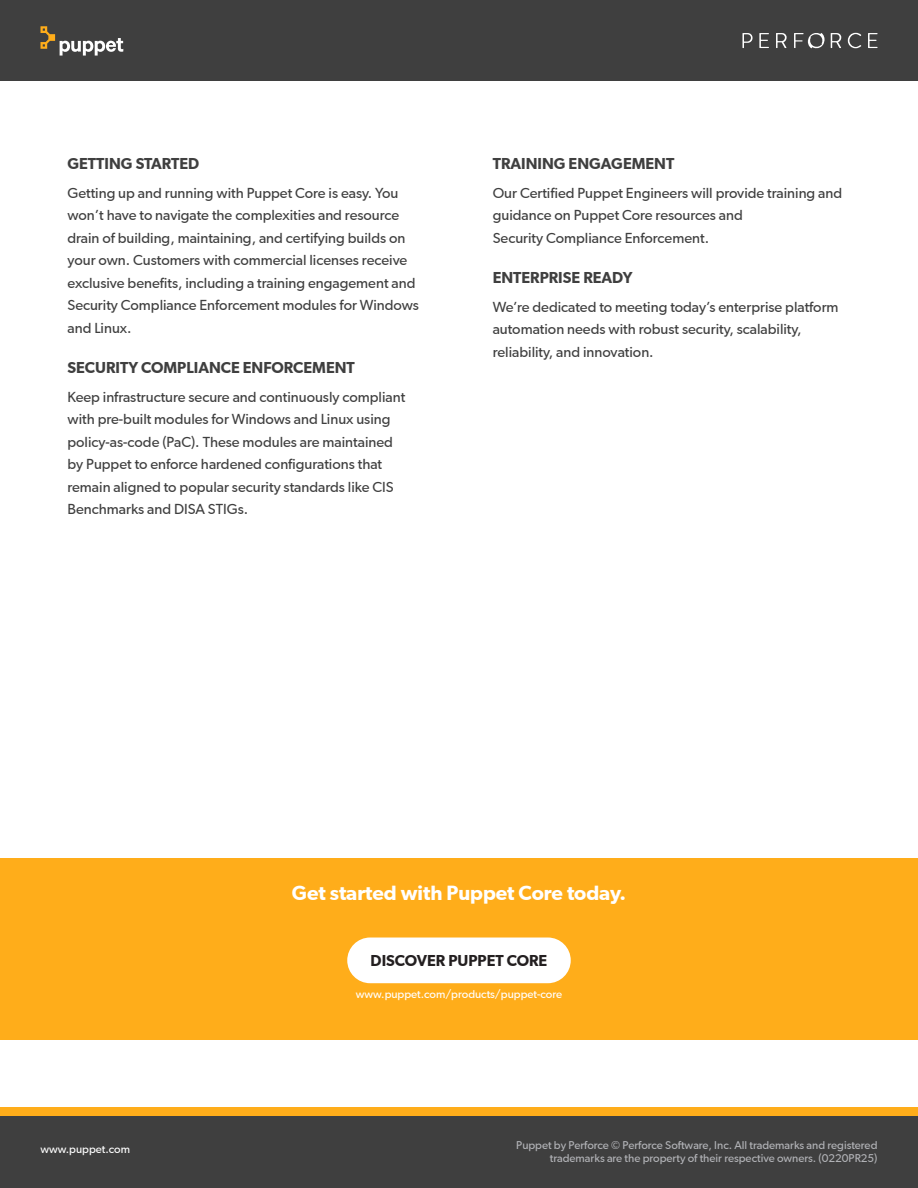
<style>
.page{position:relative;width:918px;height:1188px;background:#fff}
.page>*{position:absolute;margin:0;border:0;box-sizing:border-box;transform-origin:0 0}
.Body-Subhead{font:600 19.5px "Gibson";color:#fff}
.Body-Sub_Subhead{font:600 15px "Gibson";color:#3f3f3f}
.Body-Sub_Subhead-2{font:600 15px "Gibson";color:#231f20}
.Body-Copy{font:13.5px/22.5px "Gibson";color:#3f3f3f}
.t1{font:10.5px/13.5px "Gibson";color:#b2b3b7;text-align:right}
.LastPage_-_CTA_Link{font:10.5px "Gibson";color:#fff}
</style>
<div class="page">
<div style="left:0;top:0;width:918px;height:81px;background:#3f3f3f"></div>
<svg style="left:742px;top:33px;width:11px;height:15px"></svg>
<svg style="left:759px;top:33px;width:10px;height:15px"></svg>
<svg style="left:868px;top:33px;width:10px;height:15px"></svg>
<svg style="left:776px;top:33px;width:11px;height:15px"></svg>
<svg style="left:831px;top:33px;width:10px;height:15px"></svg>
<svg style="left:848px;top:33px;width:13px;height:15px"></svg>
<svg style="left:794px;top:33px;width:31px;height:15px"></svg>
<div style="left:0;top:1115px;width:918px;height:73px;background:#3f3f3f"></div>
<div style="left:0;top:1107px;width:918px;height:8px;background:#ffad1a"></div>
<svg style="left:41px;top:26px;width:82px;height:30px"></svg>
<div style="left:0;top:858px;width:918px;height:182px;background:#ffad1a"></div>
<div style="left:347px;top:938px;width:224px;height:45px;background:#fff;border-radius:23px"></div>
<p class="Body-Sub_Subhead" style="left:68px;top:154px;width:133px">GETTING STARTED</p>
<p class="Body-Copy" style="left:68px;top:182px;width:353px">Getting up and running with Puppet Core is easy. You won’t have to navigate the complexities and resource drain of building, maintaining, and certifying builds on your own. Customers with commercial licenses receive exclusive benefits, including a training engagement and Security Compliance Enforcement modules for Windows and Linux.</p>
<p class="Body-Sub_Subhead" style="left:68px;top:358px;width:289px">SECURITY COMPLIANCE ENFORCEMENT</p>
<p class="Body-Copy" style="left:68px;top:386px;width:339px">Keep infrastructure secure and continuously compliant with pre-built modules for Windows and Linux using policy-as-code (PaC). These modules are maintained by Puppet to enforce hardened configurations that remain aligned to popular security standards like CIS Benchmarks and DISA STIGs.</p>
<p class="Body-Sub_Subhead" style="left:493px;top:154px;width:183px">TRAINING ENGAGEMENT</p>
<p class="Body-Copy" style="left:493px;top:182px;width:351px">Our Certified Puppet Engineers will provide training and guidance on Puppet Core resources and<br>Security Compliance Enforcement.</p>
<p class="Body-Sub_Subhead" style="left:493px;top:268px;width:141px">ENTERPRISE READY</p>
<p class="Body-Copy" style="left:493px;top:296px;width:347px">We’re dedicated to meeting today’s enterprise platform automation needs with robust security, scalability, reliability, and innovation.</p>
<p class="Body-Subhead" style="left:292px;top:881px;width:336px">Get started with Puppet Core today.</p>
<p class="Body-Sub_Subhead-2" style="left:371px;top:952px;width:178px">DISCOVER PUPPET CORE</p>
<p class="LastPage_-_CTA_Link" style="left:356px;top:987px;width:208px">www.puppet.com/products/puppet-core</p>
<p class="LastPage_-_CTA_Link" style="left:40px;top:1142px;width:91px">www.puppet.com</p>
<p class="t1" style="left:516px;top:1138px;width:363px">Puppet by Perforce © Perforce Software, Inc. All trademarks and registered trademarks are the property of their respective owners. (0220PR25)</p>
</div>
